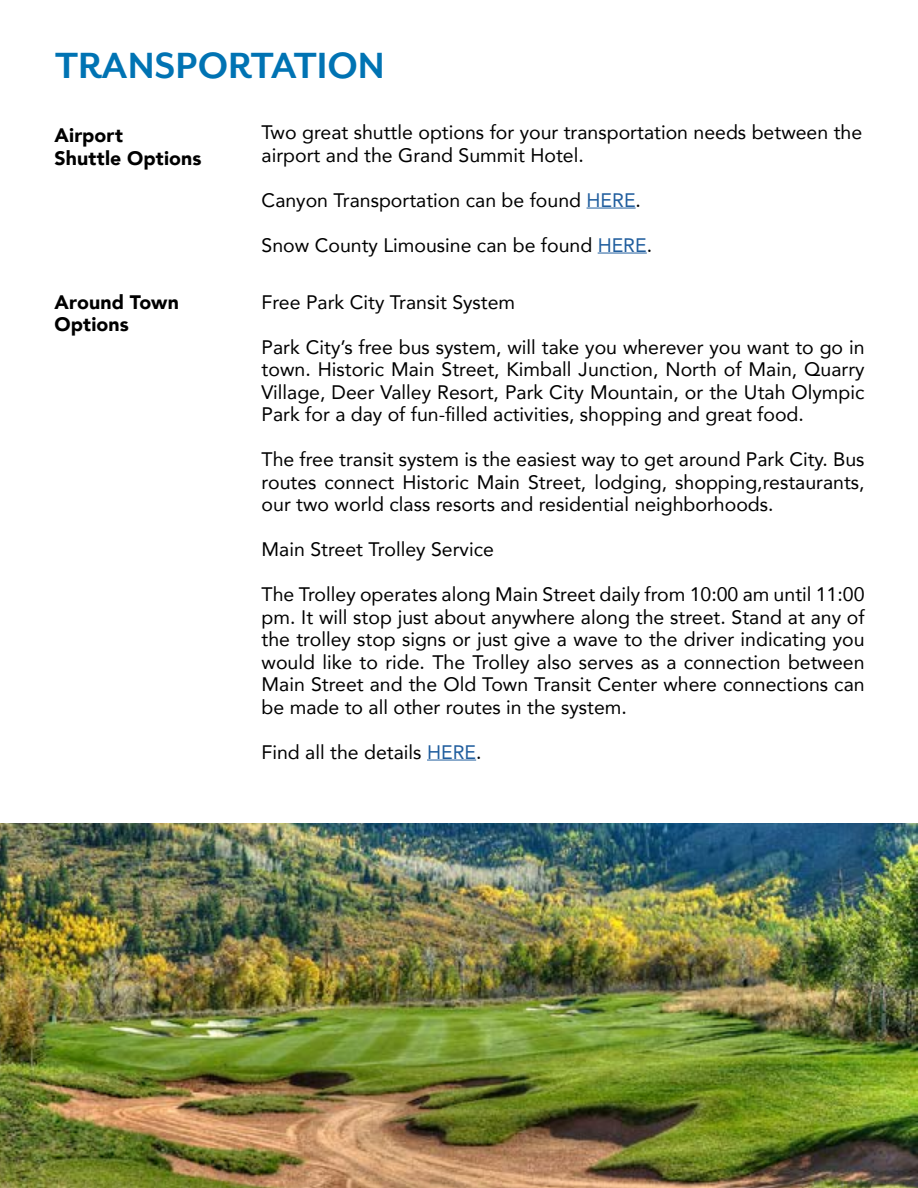
<style>
.page{position:relative;width:918px;height:1188px;background:#fff}
.page>*{position:absolute;margin:0;border:0;box-sizing:border-box;transform-origin:0 0}
.t1{font:700 42px "Mr Eaves San OT";color:#0073b3}
.t2{font:19.5px/22.5px "Avenir";color:#000;text-align:justify}
.t3{font:900 19.5px/22.5px "Avenir";letter-spacing:.005em;color:#000}
.s1{color:#215e9e}
</style>
<div class="page">
<img style="left:0;top:824px;width:918px;height:364px">
<hr style="left:427px;top:760px;width:49px;height:1px;background:#215e9e">
<hr style="left:587px;top:208px;width:49px;height:1px;background:#215e9e">
<hr style="left:598px;top:253px;width:49px;height:1px;background:#215e9e">
<h1 class="t1" style="left:55px;top:43px;width:331px">TRANSPORTATION</h1>
<p class="t3" style="left:55px;top:124px;width:148px">Airport<br>Shuttle Options</p>
<p class="t2" style="left:262px;top:120px;width:602px">Two great shuttle options for your transportation needs between the airport and the Grand Summit Hotel.</p>
<p class="t2" style="left:262px;top:188px;width:381px">Canyon Transportation can be found <span class="s1">HERE</span>.</p>
<p class="t2" style="left:262px;top:233px;width:392px">Snow County Limousine can be found <span class="s1">HERE</span>.</p>
<p class="t3" style="left:55px;top:290px;width:126px">Around Town<br>Options</p>
<p class="t2" style="left:262px;top:290px;width:255px">Free Park City Transit System</p>
<p class="t2" style="left:262px;top:335px;width:605px">Park City’s free bus system, will take you wherever you want to go in town. Historic Main Street, Kimball Junction, North of Main, Quarry Village, Deer Valley Resort, Park City Mountain, or the Utah Olympic Park for a day of fun-filled activities, shopping and great food.</p>
<p class="t2" style="left:262px;top:448px;width:605px">The free transit system is the easiest way to get around Park City. Bus routes connect Historic Main Street, lodging, shopping,restaurants, our two world class resorts and residential neighborhoods.</p>
<p class="t2" style="left:262px;top:538px;width:234px">Main Street Trolley Service</p>
<p class="t2" style="left:262px;top:583px;width:605px">The Trolley operates along Main Street daily from 10:00 am until 11:00 pm. It will stop just about anywhere along the street. Stand at any of the trolley stop signs or just give a wave to the driver indicating you would like to ride. The Trolley also serves as a connection between Main Street and the Old Town Transit Center where connections can be made to all other routes in the system.</p>
<p class="t2" style="left:262px;top:740px;width:221px">Find all the details <span class="s1">HERE</span>.</p>
</div>
